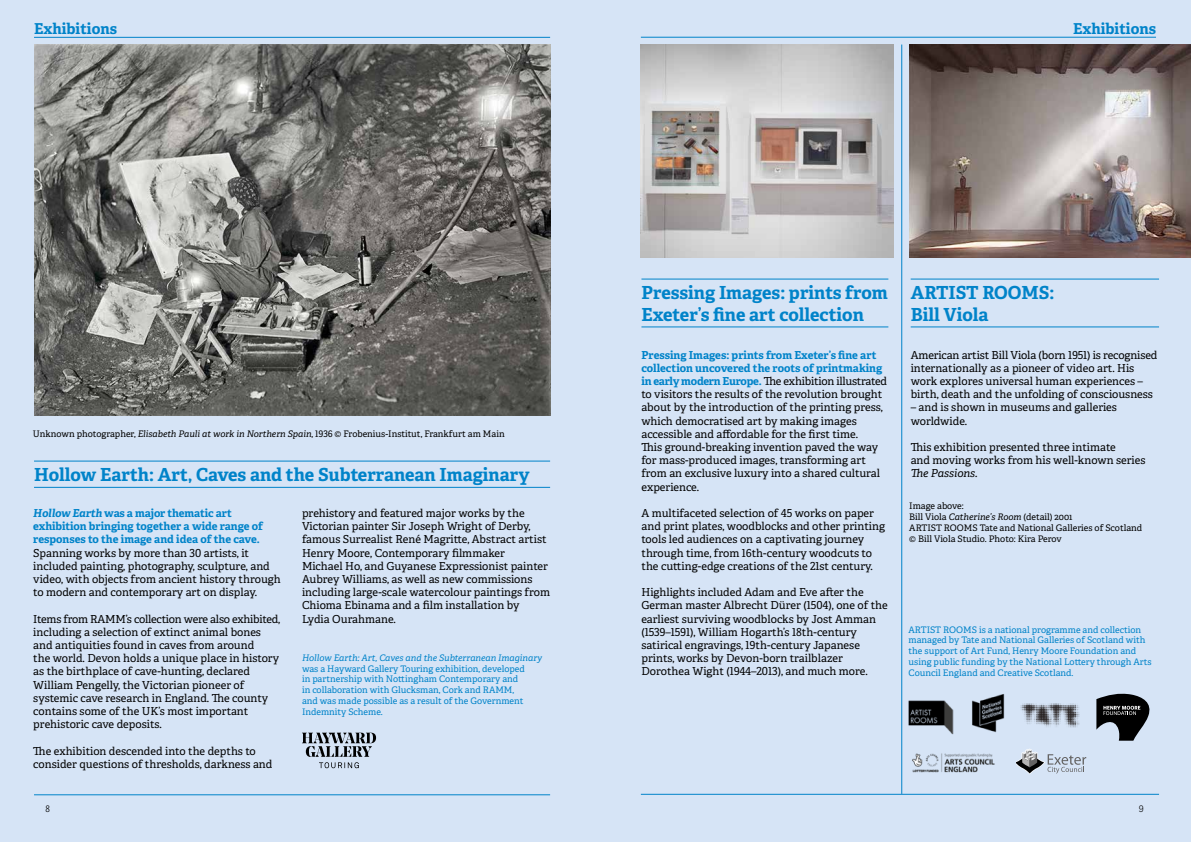
<style>
.page{position:relative;width:1191px;height:842px;background:#d6e4f6}
.page>*{position:absolute;margin:0;border:0;box-sizing:border-box;transform-origin:0 0}
.t1{font:700 18px/21.6px "Adelle";color:#0083c9}
.t2{font:700 15px "Adelle";color:#0083c9}
.t3{font:11px/13.2px "Adelle";color:#000}
.t4{font:700 11px/13.2px "Adelle";letter-spacing:-.005em;color:#0083c9}
.t5{font:italic 11px "Adelle";color:#000}
.t6{font:9px/10.8px "Adelle";color:#0083c9}
.t7{font:9px/10.8px "Adelle";color:#000}
.t8{font:italic 9px "Adelle";color:#0083c9}
.t9{font:300 9px "Adelle";color:#000}
.t10{font:300 9px "Adelle Sans";color:#000}
.s1{font-style:italic}
.s2{font-weight:700;color:#0083c9}
</style>
<div class="page">
<hr style="left:910px;top:279px;width:249px;height:1px;background:#0083c9">
<hr style="left:910px;top:327px;width:249px;height:1px;background:#0083c9">
<hr style="left:641px;top:279px;width:247px;height:1px;background:#0083c9">
<hr style="left:641px;top:327px;width:247px;height:1px;background:#0083c9">
<img style="left:909px;top:45px;width:282px;height:212px">
<img style="left:34px;top:45px;width:516px;height:371px">
<img style="left:902px;top:684px;width:178px;height:60px">
<img style="left:912px;top:753px;width:83px;height:20px">
<svg style="left:1096px;top:694px;width:53px;height:47px"></svg>
<hr style="left:34px;top:37px;width:516px;height:1px;background:#0083c9">
<hr style="left:641px;top:37px;width:515px;height:1px;background:#0083c9">
<svg style="left:302px;top:733px;width:74px;height:35px"></svg>
<hr style="left:34px;top:794px;width:516px;height:1px;background:#0083c9">
<hr style="left:641px;top:794px;width:518px;height:1px;background:#0083c9">
<hr style="left:34px;top:461px;width:516px;height:1px;background:#0083c9">
<hr style="left:34px;top:487px;width:516px;height:1px;background:#0083c9">
<img style="left:641px;top:45px;width:252px;height:212px">
<hr style="left:901px;top:45px;width:1px;height:749px;background:#0083c9">
<svg style="left:1017px;top:749px;width:69px;height:25px"></svg>
<h2 class="t2" style="left:34px;top:19px;width:84px">Exhibitions</h2>
<h2 class="t2" style="left:1073px;top:19px;width:84px">Exhibitions</h2>
<p class="t7" style="left:33px;top:429px;width:473px">Unknown photographer, <span class="s1">Elisabeth Pauli at work in Northern Spain</span>, 1936 © Frobenius-Institut, Frankfurt am Main</p>
<h1 class="t1" style="left:34px;top:464px;width:497px">Hollow Earth: Art, Caves and the Subterranean Imaginary</h1>
<p class="t4" style="left:33px;top:507px;width:231px"><span class="s1">Hollow Earth</span> was a major thematic art exhibition bringing together a wide range of responses to the image and idea of the cave.</p>
<p class="t3" style="left:33px;top:546px;width:249px">Spanning works by more than 30 artists, it included painting, photography, sculpture, and video, with objects from ancient history through to modern and contemporary art on display.</p>
<p class="t3" style="left:33px;top:612px;width:248px">Items from RAMM’s collection were also exhibited, including a selection of extinct animal bones and antiquities found in caves from around<br>the world. Devon holds a unique place in history as the birthplace of cave-hunting, declared William Pengelly, the Victorian pioneer of systemic cave research in England. The county contains some of the UK’s most important prehistoric cave deposits.</p>
<p class="t3" style="left:33px;top:744px;width:241px">The exhibition descended into the depths to consider questions of thresholds, darkness and</p>
<p class="t3" style="left:302px;top:507px;width:249px">prehistory and featured major works by the Victorian painter Sir Joseph Wright of Derby, famous Surrealist René Magritte, Abstract artist Henry Moore, Contemporary filmmaker<br>Michael Ho, and Guyanese Expressionist painter Aubrey Williams, as well as new commissions including large-scale watercolour paintings from Chioma Ebinama and a film installation by<br>Lydia Ourahmane.</p>
<p class="t8" style="left:302px;top:652px;width:242px">Hollow Earth: Art, Caves and the Subterranean Imaginary</p>
<p class="t6" style="left:302px;top:663px;width:224px">was a Hayward Gallery Touring exhibition, developed in partnership with Nottingham Contemporary and in collaboration with Glucksman, Cork and RAMM, and was made possible as a result of the Government Indemnity Scheme.</p>
<h1 class="t1" style="left:641px;top:282px;width:248px">Pressing Images: prints from<br>Exeter’s fine art collection</h1>
<p class="t3" style="left:641px;top:348px;width:247px"><span class="s2">Pressing Images: prints from Exeter’s fine art collection uncovered the roots of printmaking in early modern Europe.</span> The exhibition illustrated to visitors the results of the revolution brought about by the introduction of the printing press, which democratised art by making images accessible and affordable for the first time.<br>This ground-breaking invention paved the way for mass-produced images, transforming art from an exclusive luxury into a shared cultural experience.</p>
<p class="t3" style="left:641px;top:507px;width:245px">A multifaceted selection of 45 works on paper and print plates, woodblocks and other printing tools led audiences on a captivating journey through time, from 16th-century woodcuts to the cutting-edge creations of the 21st century.</p>
<p class="t3" style="left:641px;top:586px;width:248px">Highlights included Adam and Eve after the German master Albrecht Dürer (1504), one of the earliest surviving woodblocks by Jost Amman (1539–1591), William Hogarth’s 18th-century satirical engravings, 19th-century Japanese prints, works by Devon-born trailblazer Dorothea Wight (1944–2013), and much more.</p>
<h1 class="t1" style="left:910px;top:282px;width:145px">ARTIST ROOMS:<br>Bill Viola</h1>
<p class="t3" style="left:910px;top:348px;width:248px">American artist Bill Viola (born 1951) is recognised internationally as a pioneer of video art. His work explores universal human experiences – birth, death and the unfolding of consciousness</p>
<p class="t3" style="left:910px;top:401px;width:208px">– and is shown in museums and galleries worldwide.</p>
<p class="t3" style="left:910px;top:441px;width:236px">This exhibition presented three intimate<br>and moving works from his well-known series</p>
<p class="t5" style="left:910px;top:467px;width:69px">The Passions.</p>
<p class="t7" style="left:909px;top:501px;width:234px">Image above:<br>Bill Viola <span class="s1">Catherine’s Room</span> (detail) 2001<br>ARTIST ROOMS Tate and National Galleries of Scotland © Bill Viola Studio. Photo: Kira Perov</p>
<p class="t6" style="left:908px;top:624px;width:244px">ARTIST ROOMS is a national programme and collection managed by Tate and National Galleries of Scotland with the support of Art Fund, Henry Moore Foundation and using public funding by the National Lottery through Arts Council England and Creative Scotland.</p>
<p class="t9" style="left:45px;top:803px;width:6px">8</p>
<p class="t10" style="left:1139px;top:803px;width:7px">9</p>
</div>
